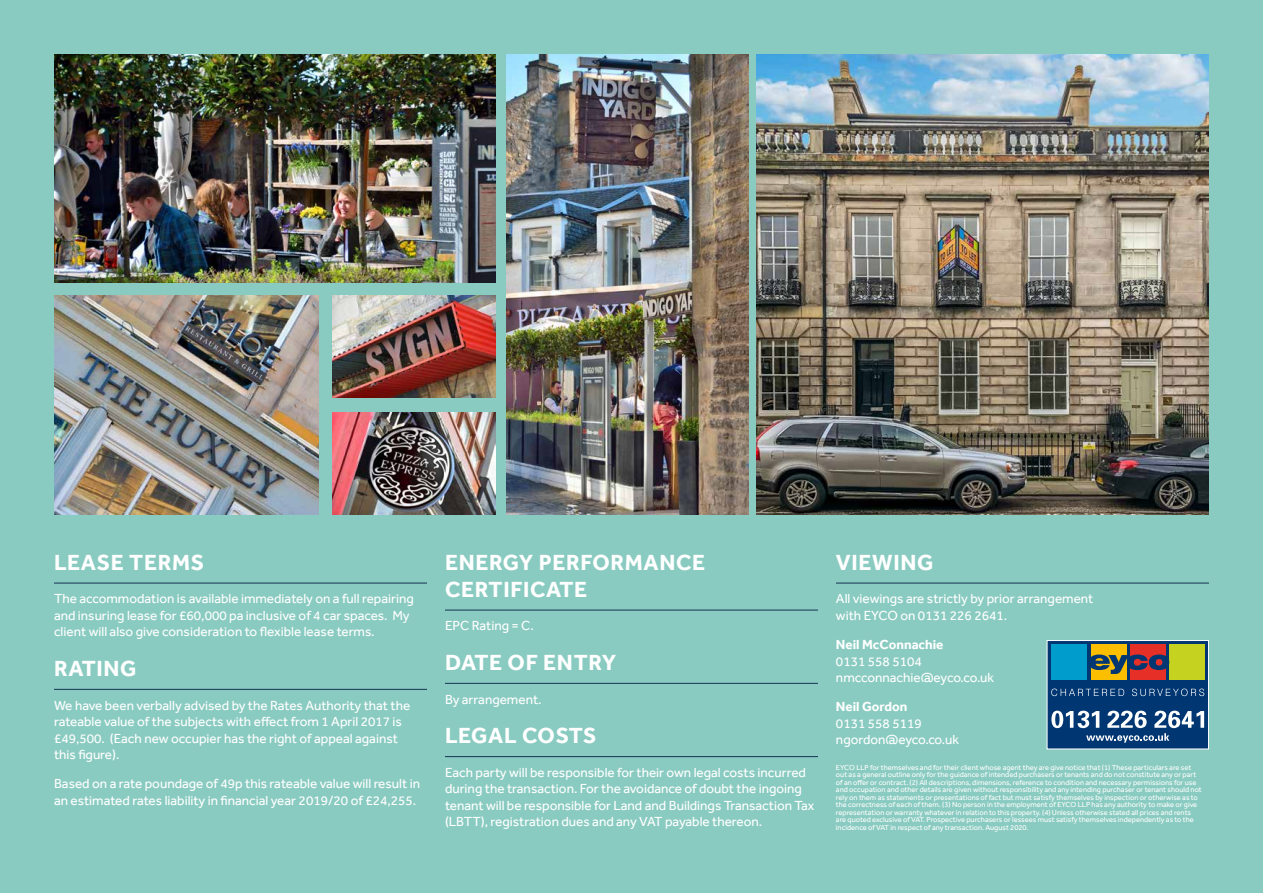
<style>
.page{position:relative;width:1263px;height:893px;background:#8acbc1}
.page>*{position:absolute;margin:0;border:0;box-sizing:border-box;transform-origin:0 0}
.t1{font:700 22.5px/27px "Effra";letter-spacing:.03em;color:#fff}
.t2{font:13.5px/16.5px "Effra";color:#fff}
.t3{font:700 13.5px "Effra";color:#fff}
.t4{font:7.5px/7.5px "Effra";color:#fff}
</style>
<div class="page">
<img style="left:54px;top:54px;width:441px;height:229px">
<img style="left:54px;top:296px;width:265px;height:218px">
<img style="left:506px;top:54px;width:242px;height:460px">
<img style="left:332px;top:296px;width:163px;height:102px">
<img style="left:332px;top:412px;width:163px;height:102px">
<img style="left:757px;top:54px;width:452px;height:460px">
<hr style="left:54px;top:583px;width:373px;height:1px;background:#163253">
<hr style="left:54px;top:689px;width:373px;height:1px;background:#163253">
<hr style="left:445px;top:610px;width:373px;height:1px;background:#163253">
<hr style="left:445px;top:683px;width:373px;height:1px;background:#163253">
<hr style="left:445px;top:756px;width:373px;height:1px;background:#163253">
<hr style="left:836px;top:583px;width:373px;height:1px;background:#163253">
<div style="left:1047px;top:640px;width:161px;height:109px;background:#003671"></div>
<div style="left:1046px;top:640px;width:163px;height:109px;border:1px solid #fff"></div>
<div style="left:1091px;top:645px;width:35px;height:35px;background:#fcbf00"></div>
<div style="left:1130px;top:645px;width:35px;height:35px;background:#e63027"></div>
<div style="left:1052px;top:645px;width:35px;height:35px;background:#009dcc"></div>
<div style="left:1170px;top:645px;width:35px;height:35px;background:#c5d320"></div>
<svg style="left:1091px;top:654px;width:75px;height:20px"></svg>
<svg style="left:1051px;top:689px;width:73px;height:7px"></svg>
<svg style="left:1132px;top:689px;width:72px;height:7px"></svg>
<svg style="left:1051px;top:711px;width:153px;height:32px"></svg>
<h1 class="t1" style="left:54px;top:549px;width:152px">LEASE TERMS</h1>
<h2 class="t2" style="left:54px;top:590px;width:361px">The accommodation is available immediately on a full repairing and insuring lease for £60,000 pa inclusive of 4 car spaces. My client will also give consideration to flexible lease terms.</h2>
<h1 class="t1" style="left:54px;top:655px;width:84px">RATING</h1>
<h2 class="t2" style="left:54px;top:697px;width:358px">We have been verbally advised by the Rates Authority that the rateable value of the subjects with effect from 1 April 2017 is £49,500. (Each new occupier has the right of appeal against this figure).</h2>
<h2 class="t2" style="left:54px;top:775px;width:368px">Based on a rate poundage of 49p this rateable value will result in an estimated rates liability in financial year 2019/20 of £24,255.</h2>
<h1 class="t1" style="left:445px;top:549px;width:262px">ENERGY PERFORMANCE<br>CERTIFICATE</h1>
<h2 class="t2" style="left:445px;top:617px;width:90px">EPC Rating = C.</h2>
<h1 class="t1" style="left:445px;top:649px;width:173px">DATE OF ENTRY</h1>
<h2 class="t2" style="left:445px;top:691px;width:98px">By arrangement.</h2>
<h1 class="t1" style="left:445px;top:722px;width:153px">LEGAL COSTS</h1>
<p class="t2" style="left:445px;top:764px;width:371px">Each party will be responsible for their own legal costs incurred during the transaction. For the avoidance of doubt the ingoing tenant will be responsible for Land and Buildings Transaction Tax (LBTT), registration dues and any VAT payable thereon.</p>
<h1 class="t1" style="left:836px;top:549px;width:99px">VIEWING</h1>
<h2 class="t2" style="left:836px;top:590px;width:259px">All viewings are strictly by prior arrangement with EYCO on 0131 226 2641.</h2>
<h2 class="t3" style="left:836px;top:637px;width:109px">Neil McConnachie</h2>
<h2 class="t2" style="left:836px;top:653px;width:160px">0131 558 5104 nmcconnachie@eyco.co.uk</h2>
<h2 class="t3" style="left:836px;top:699px;width:73px">Neil Gordon</h2>
<h2 class="t2" style="left:836px;top:715px;width:124px">0131 558 5119 ngordon@eyco.co.uk</h2>
<p class="t4" style="left:836px;top:763px;width:367px">EYCO LLP for themselves and for their client whose agent they are give notice that (1) These particulars are set out as a general outline only for the guidance of intended purchasers or tenants and do not constitute any or part of an offer or contract. (2) All descriptions, dimensions, reference to condition and necessary permissions for use and occupation and other details are given without responsibility and any intending purchaser or tenant should not rely on them as statements or presentations of fact but must satisfy themselves by inspection or otherwise as to the correctness of each of them. (3) No person in the employment of EYCO LLP has any authority to make or give representation or warranty whatever in relation to this property. (4) Unless otherwise stated all prices and rents are quoted exclusive of VAT. Prospective purchasers or lessees must satisfy themselves independently as to the incidence of VAT in respect of any transaction. August 2020.</p>
</div>
